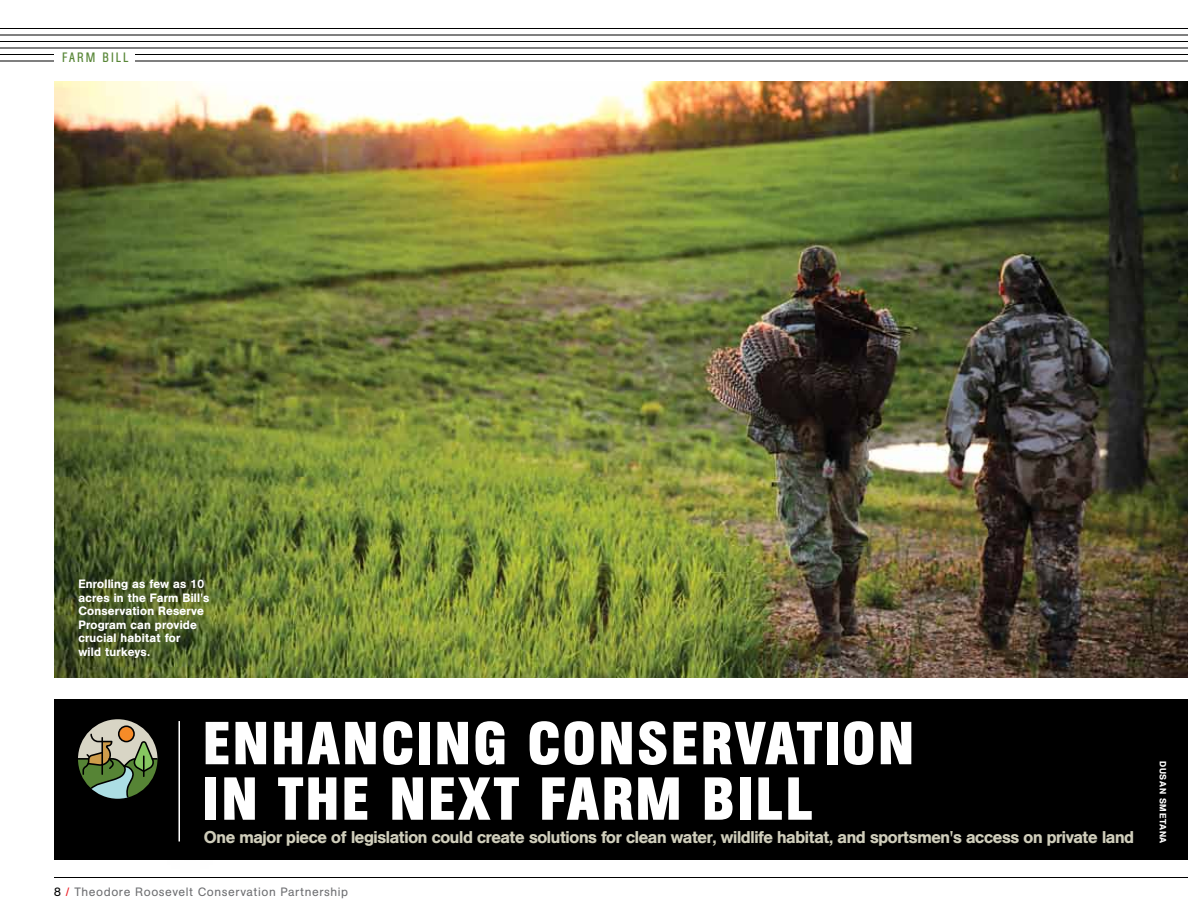
<style>
.page{position:relative;width:1188px;height:918px;background:#fff}
.page>*{position:absolute;margin:0;border:0;box-sizing:border-box;transform-origin:0 0}
.t1{font:700 condensed 60px/55.5px "AG Book Pro";letter-spacing:.04em;color:#fff}
.t2{font:500 16.8px "AG Book Pro";letter-spacing:-.02em;color:#d0cebb}
.t3{font:condensed 13.5px "AG Book Pro";letter-spacing:.15em;color:#588637}
.t4{font:500 12px/13.5px "AG Book Pro";letter-spacing:.02em;color:#fff}
.t5{font:12px "AG Book Pro";letter-spacing:.05em;color:#6d6e71}
.t6{font:500 9px "AG Book Pro";color:#fff}
.s1{color:#000}
.s2{color:#ed1d24}
</style>
<div class="page">
<hr style="left:54px;top:877px;width:1134px;height:1px;background:#000">
<hr style="left:0;top:61px;width:1188px;height:1px;background:#000">
<hr style="left:0;top:48px;width:1188px;height:1px;background:#000">
<hr style="left:0;top:28px;width:1188px;height:1px;background:#000">
<hr style="left:0;top:35px;width:1188px;height:1px;background:#000">
<hr style="left:0;top:54px;width:1188px;height:1px;background:#000">
<hr style="left:0;top:41px;width:1188px;height:1px;background:#000">
<img style="left:54px;top:81px;width:1134px;height:597px">
<div style="left:54px;top:700px;width:1134px;height:160px;background:#000"></div>
<div style="left:159px;top:708px;width:62px;height:167px;background:#000"></div>
<hr style="left:178px;top:721px;width:2px;height:120px;background:#fff">
<svg style="left:78px;top:719px;width:80px;height:80px"></svg>
<hr style="left:143px;top:756px;width:2px;height:20px;background:#000">
<div style="left:75px;top:571px;width:146px;height:94px;background:#000;opacity:.35"></div>
<div style="left:54px;top:50px;width:81px;height:17px;background:#fff"></div>
<p class="t3" style="left:62px;top:49px;width:68px">FARM BILL</p>
<p class="t4" style="left:78px;top:577px;width:133px">Enrolling as few as 10 acres in the Farm Bill's<br>Conservation Reserve<br>Program can provide crucial habitat for<br>wild turkeys.</p>
<h1 class="t1" style="left:203px;top:715px;width:705px">ENHANCING CONSERVATION<br>IN THE NEXT FARM BILL</h1>
<p class="t2" style="left:204px;top:826px;width:932px">One major piece of legislation could create solutions for clean water, wildlife habitat, and sportsmen's access on private land</p>
<p class="t5" style="left:54px;top:884px;width:296px"><span class="s1">8</span> <span class="s2">/</span> Theodore Roosevelt Conservation Partnership</p>
<p class="t6" style="left:1169px;top:761px;width:84px;rotate:90deg">DUSAN SMETANA</p>
</div>
